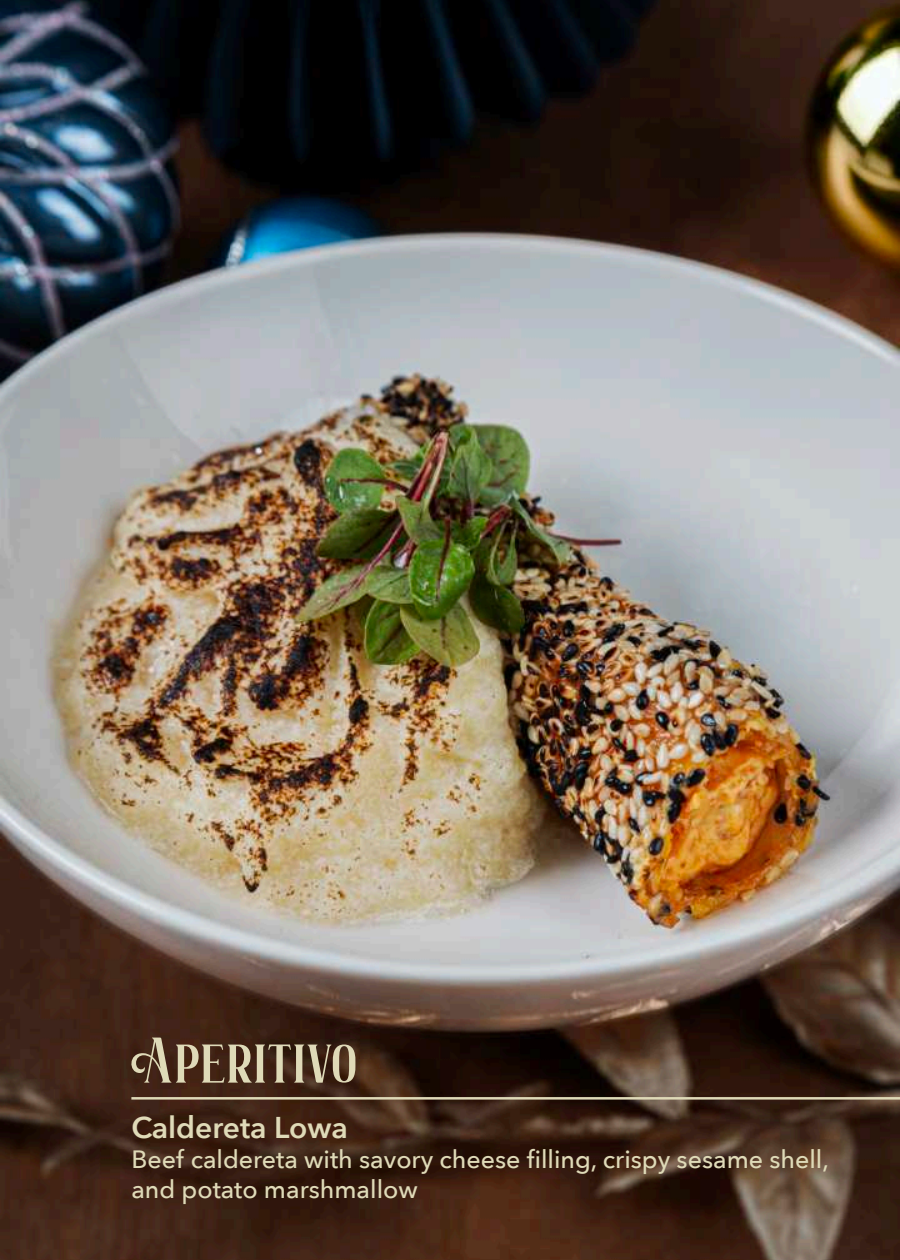
<style>
.page{position:relative;width:900px;height:1260px;background:#fff}
.page>*{position:absolute;margin:0;border:0;box-sizing:border-box;transform-origin:0 0}
.t1{font:60px "Mick Caster";letter-spacing:.04em;color:#dfdab8}
.t2{font:600 30px "Avenir Next";color:#dfdab8}
.t3{font:500 25px/30px "Avenir Next";color:#dfdab8}
</style>
<div class="page">
<img style="left:0;top:0;width:900px;height:1260px">
<hr style="left:131px;top:1097px;width:769px;height:3px;background:#dfdab8">
<h1 class="t1" style="left:131px;top:1032px;width:226px">Aperitivo</h1>
<p class="t2" style="left:131px;top:1110px;width:218px">Caldereta Lowa</p>
<p class="t3" style="left:131px;top:1144px;width:699px">Beef caldereta with savory cheese 昀椀lling, crispy sesame shell, and potato marshmallow</p>
</div>
